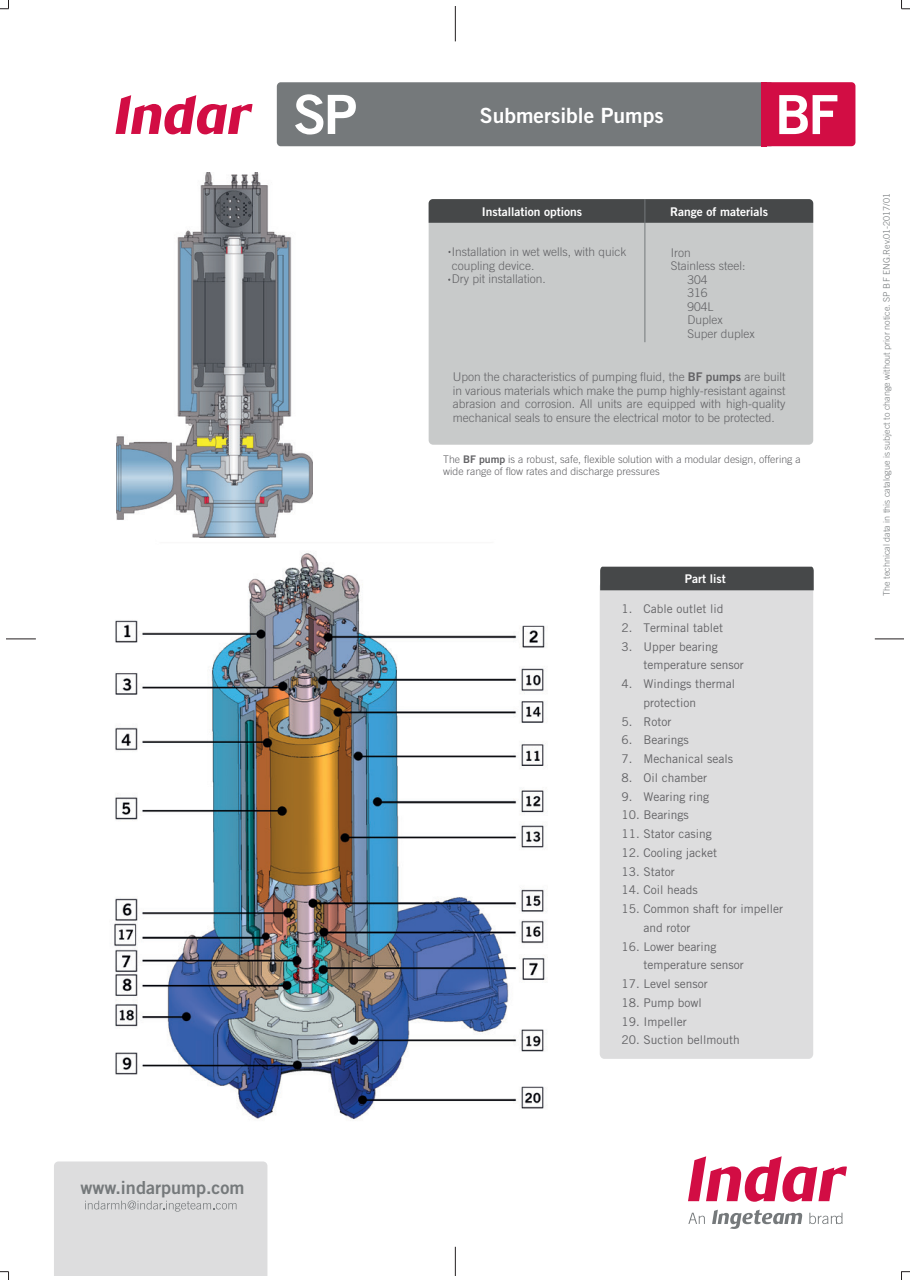
<style>
.page{position:relative;width:910px;height:1280px;background:#fff}
.page>*{position:absolute;margin:0;border:0;box-sizing:border-box;transform-origin:0 0}
.t1{font:21px "Trade Gothic LT Std Bd 2";color:#fff}
.t2{font:18px "Trade Gothic LT Std Bd 2";color:#75797b}
.t3{font:300 12px/13.5px "Trade Gothic LT Std";color:#636366}
.t4{font:12px/18.8px "Trade Gothic LT Std";color:#636366}
.t5{font:12px "Trade Gothic LT Std Bd 2";color:#fff}
.t6{font:300 10.5px/12px "Trade Gothic LT Std";color:#636366}
.t7{font:300 9px "Trade Gothic LT Std";color:#75797b}
.s1{font-family:"Trade Gothic LT Std Bd 2";font-weight:400}
</style>
<div class="page">
<div style="left:600px;top:581px;width:213px;height:478px;background:#ddddde;border-radius:5px"></div>
<img style="left:114px;top:553px;width:433px;height:567px">
<img style="left:117px;top:173px;width:196px;height:364px">
<div style="left:54px;top:1161px;width:213px;height:115px;background:#ddddde"></div>
<svg style="left:7px;top:639px;width:29px;height:1px"></svg>
<svg style="left:875px;top:639px;width:28px;height:1px"></svg>
<svg style="left:455px;top:1247px;width:1px;height:29px"></svg>
<hr style="left:455px;top:6px;width:1px;height:35px;background:#231f20">
<div style="left:429px;top:199px;width:384px;height:246px;background:#c8caca;border-radius:4px"></div>
<svg style="left:429px;top:199px;width:384px;height:24px;background:#484a4b"></svg>
<hr style="left:645px;top:199px;width:1px;height:143px;background:#75797b">
<svg style="left:0;top:1271px;width:9px;height:9px"></svg>
<svg style="left:0;top:0;width:9px;height:9px"></svg>
<svg style="left:901px;top:1271px;width:9px;height:9px"></svg>
<svg style="left:901px;top:0;width:9px;height:9px"></svg>
<svg style="left:115px;top:95px;width:138px;height:39px"></svg>
<svg style="left:712px;top:1210px;width:90px;height:19px"></svg>
<svg style="left:688px;top:1156px;width:159px;height:46px"></svg>
<svg style="left:688px;top:1213px;width:17px;height:11px"></svg>
<svg style="left:809px;top:1213px;width:33px;height:11px"></svg>
<div style="left:277px;top:82px;width:484px;height:64px;background:#75797b"></div>
<div style="left:600px;top:567px;width:214px;height:23px;background:#464849"></div>
<div style="left:761px;top:82px;width:94px;height:64px;background:#d20d44;border-radius:4px"></div>
<svg style="left:779px;top:95px;width:58px;height:39px"></svg>
<div style="left:761px;top:82px;width:6px;height:64px;background:#d20d44"></div>
<h2 class="t2" style="left:80px;top:1176px;width:166px">www.indarpump.com</h2>
<h1 class="t1" style="left:480px;top:103px;width:185px">Submersible Pumps</h1>
<p class="t5" style="left:482px;top:205px;width:102px">Installation options</p>
<p class="t5" style="left:670px;top:205px;width:99px">Range of materials</p>
<p class="t3" style="left:452px;top:245px;width:176px">Installation in wet wells, with quick coupling device.<br>Dry pit installation.</p>
<p class="t3" style="left:671px;top:246px;width:22px">Iron</p>
<p class="t3" style="left:671px;top:259px;width:76px">Stainless steel:</p>
<p class="t3" style="left:687px;top:273px;width:22px">304</p>
<p class="t3" style="left:687px;top:286px;width:22px">316</p>
<p class="t3" style="left:687px;top:300px;width:28px">904L</p>
<p class="t3" style="left:687px;top:313px;width:37px">Duplex</p>
<p class="t3" style="left:687px;top:327px;width:69px">Super duplex</p>
<p class="t3" style="left:453px;top:370px;width:334px;text-align:justify">Upon the characteristics of pumping fluid, the <span class="s1">BF pumps</span> are built in various materials which make the pump highly-resistant against abrasion and corrosion. All units are equipped with high-quality mechanical seals to ensure the electrical motor to be protected.</p>
<p class="t6" style="left:443px;top:453px;width:359px">The <span class="s1">BF pump</span> is a robust, safe, flexible solution with a modular design, offering a wide range of flow rates and discharge pressures</p>
<p class="t5" style="left:685px;top:572px;width:42px">Part list</p>
<p class="t4" style="left:621px;top:599px;width:103px">1. Cable outlet lid</p>
<p class="t4" style="left:621px;top:618px;width:103px">2. Terminal tablet</p>
<p class="t4" style="left:643px;top:637px;width:102px;text-indent:-22px">3. Upper bearing temperature sensor</p>
<p class="t4" style="left:643px;top:674px;width:93px;text-indent:-22px">4. Windings thermal protection</p>
<p class="t4" style="left:621px;top:712px;width:51px">5. Rotor</p>
<p class="t4" style="left:621px;top:731px;width:69px">6. Bearings</p>
<p class="t4" style="left:621px;top:749px;width:113px">7. Mechanical seals</p>
<p class="t4" style="left:621px;top:768px;width:87px">8. Oil chamber</p>
<p class="t4" style="left:621px;top:787px;width:89px">9. Wearing ring</p>
<p class="t4" style="left:621px;top:806px;width:69px">10. Bearings</p>
<p class="t4" style="left:621px;top:824px;width:92px">11. Stator casing</p>
<p class="t4" style="left:621px;top:843px;width:97px">12. Cooling jacket</p>
<p class="t4" style="left:621px;top:862px;width:55px">13. Stator</p>
<p class="t4" style="left:621px;top:881px;width:78px">14. Coil heads</p>
<p class="t4" style="left:643px;top:899px;width:141px;text-indent:-22px">15. Common shaft for impeller and rotor</p>
<p class="t4" style="left:643px;top:937px;width:102px;text-indent:-22px">16. Lower bearing temperature sensor</p>
<p class="t4" style="left:621px;top:974px;width:88px">17. Level sensor</p>
<p class="t4" style="left:621px;top:993px;width:82px">18. Pump bowl</p>
<p class="t4" style="left:621px;top:1012px;width:67px">19. Impeller</p>
<p class="t4" style="left:621px;top:1031px;width:120px">20. Suction bellmouth</p>
<p class="t7" style="left:881px;top:596px;width:404px;rotate:-90deg">The technical data in this catalogue is subject to change without prior notice. SP BF ENG.Rev.01-2017/01</p>
</div>
